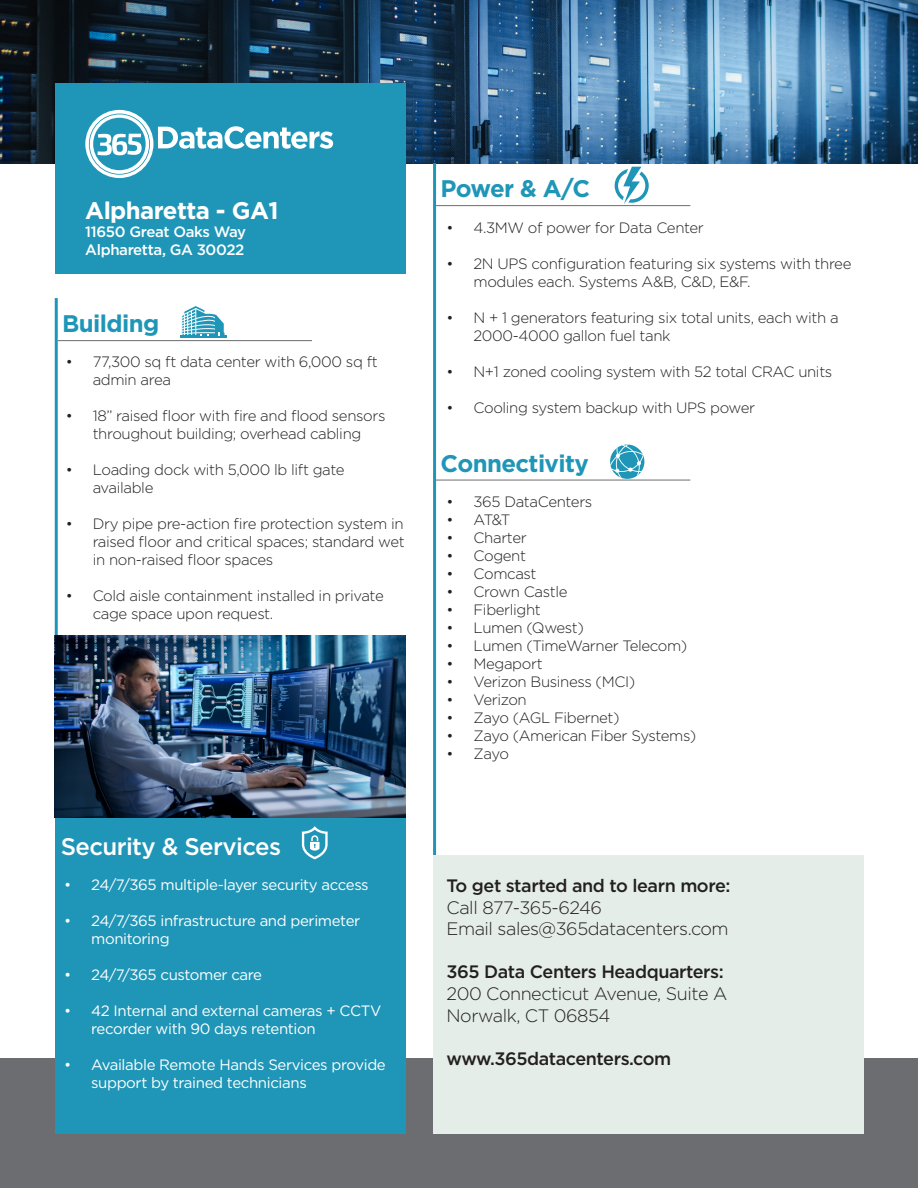
<style>
.page{position:relative;width:918px;height:1188px;background:#fff}
.page>*{position:absolute;margin:0;border:0;box-sizing:border-box;transform-origin:0 0}
.t1{font:700 24px "Gotham";letter-spacing:-.025em;color:#1f96b7}
.t2{font:500 24px "Gotham";letter-spacing:-.025em;color:#fff}
.t3{font:700 24px "Gotham";letter-spacing:-.025em;color:#fff}
.t4{font:300 18px "Gotham";letter-spacing:-.025em;color:#231f20}
.t5{font:500 18px "Gotham";letter-spacing:-.025em;color:#231f20}
.t6{font:300 15px/18px "Gotham";letter-spacing:-.025em;color:#231f20}
.t7{font:15px/18px "Gotham";letter-spacing:-.025em;color:#fff}
.t8{font:500 15px "Gotham";letter-spacing:-.025em;color:#fff}
</style>
<div class="page">
<img style="left:0;top:0;width:918px;height:163px">
<div style="left:55px;top:83px;width:350px;height:190px;background:#1f96b7"></div>
<div style="left:0;top:1058px;width:918px;height:130px;background:#6c6d70"></div>
<svg style="left:85px;top:110px;width:248px;height:68px"></svg>
<hr style="left:55px;top:300px;width:3px;height:417px;background:#1f96b7">
<hr style="left:433px;top:165px;width:3px;height:689px;background:#1f96b7">
<hr style="left:58px;top:340px;width:254px;height:1px;background:#6c6d70">
<hr style="left:436px;top:205px;width:254px;height:1px;background:#6c6d70">
<hr style="left:436px;top:480px;width:254px;height:1px;background:#6c6d70">
<div style="left:55px;top:770px;width:350px;height:364px;background:#1f96b7"></div>
<img style="left:55px;top:635px;width:350px;height:182px">
<div style="left:433px;top:856px;width:431px;height:278px;background:#e4ede8"></div>
<hr style="left:181px;top:336px;width:46px;height:2px;background:#1f96b7">
<svg style="left:180px;top:306px;width:45px;height:32px"></svg>
<svg style="left:615px;top:167px;width:34px;height:37px"></svg>
<svg style="left:610px;top:445px;width:34px;height:34px"></svg>
<svg style="left:610px;top:445px;width:33px;height:33px"></svg>
<svg style="left:302px;top:826px;width:26px;height:33px"></svg>
<p class="t3" style="left:85px;top:195px;width:195px">Alpharetta - GA1</p>
<p class="t8" style="left:85px;top:222px;width:162px">11650 Great Oaks Way</p>
<p class="t8" style="left:85px;top:240px;width:161px">Alpharetta, GA 30022</p>
<p class="t1" style="left:62px;top:308px;width:99px">Building</p>
<p class="t6" style="left:93px;top:352px;width:287px;text-indent:-27px">• 77,300 sq ft data center with 6,000 sq ft admin area</p>
<p class="t6" style="left:66px;top:406px;width:321px;text-align:center">• 18” raised floor with fire and flood sensors throughout building; overhead cabling</p>
<p class="t6" style="left:93px;top:460px;width:253px;text-indent:-27px">• Loading dock with 5,000 lb lift gate available</p>
<p class="t6" style="left:93px;top:514px;width:314px;text-align:justify;text-indent:-27px">• Dry pipe pre-action fire protection system in raised floor and critical spaces; standard wet in non-raised floor spaces</p>
<p class="t6" style="left:93px;top:586px;width:293px;text-indent:-27px">• Cold aisle containment installed in private cage space upon request.</p>
<p class="t2" style="left:61px;top:831px;width:222px">Security &amp; Services</p>
<p class="t7" style="left:64px;top:875px;width:306px">• 24/7/365 multiple-layer security access</p>
<p class="t7" style="left:91px;top:911px;width:271px;text-indent:-27px">• 24/7/365 infrastructure and perimeter monitoring</p>
<p class="t7" style="left:64px;top:965px;width:199px">• 24/7/365 customer care</p>
<p class="t7" style="left:91px;top:1001px;width:292px;text-indent:-27px">• 42 Internal and external cameras + CCTV recorder with 90 days retention</p>
<p class="t7" style="left:91px;top:1055px;width:296px;text-indent:-27px">• Available Remote Hands Services provide support by trained technicians</p>
<p class="t1" style="left:441px;top:173px;width:151px">Power &amp; A/C</p>
<p class="t6" style="left:447px;top:218px;width:259px">• 4.3MW of power for Data Center</p>
<p class="t6" style="left:474px;top:254px;width:379px;text-indent:-27px">• 2N UPS configuration featuring six systems with three modules each. Systems A&amp;B, C&amp;D, E&amp;F.</p>
<p class="t6" style="left:474px;top:308px;width:367px;text-indent:-27px">• N + 1 generators featuring six total units, each with a<br>2000-4000 gallon fuel tank</p>
<p class="t6" style="left:447px;top:362px;width:387px">• N+1 zoned cooling system with 52 total CRAC units</p>
<p class="t6" style="left:447px;top:398px;width:310px">• Cooling system backup with UPS power</p>
<p class="t1" style="left:441px;top:447px;width:150px">Connectivity</p>
<p class="t6" style="left:447px;top:492px;width:147px">• 365 DataCenters</p>
<p class="t6" style="left:447px;top:510px;width:65px">• AT&amp;T</p>
<p class="t6" style="left:447px;top:528px;width:82px">• Charter</p>
<p class="t6" style="left:447px;top:546px;width:81px">• Cogent</p>
<p class="t6" style="left:447px;top:564px;width:92px">• Comcast</p>
<p class="t6" style="left:447px;top:582px;width:123px">• Crown Castle</p>
<p class="t6" style="left:447px;top:600px;width:96px">• Fiberlight</p>
<p class="t6" style="left:447px;top:618px;width:139px">• Lumen (Qwest)</p>
<p class="t6" style="left:447px;top:636px;width:242px">• Lumen (TimeWarner Telecom)</p>
<p class="t6" style="left:447px;top:654px;width:98px">• Megaport</p>
<p class="t6" style="left:447px;top:672px;width:190px">• Verizon Business (MCI)</p>
<p class="t6" style="left:447px;top:690px;width:82px">• Verizon</p>
<p class="t6" style="left:447px;top:708px;width:175px">• Zayo (AGL Fibernet)</p>
<p class="t6" style="left:447px;top:726px;width:251px">• Zayo (American Fiber Systems)</p>
<p class="t6" style="left:447px;top:744px;width:64px">• Zayo</p>
<p class="t5" style="left:447px;top:874px;width:285px">To get started and to learn more:</p>
<p class="t4" style="left:447px;top:896px;width:157px">Call 877-365-6246</p>
<p class="t4" style="left:447px;top:918px;width:284px">Email sales@365datacenters.com</p>
<p class="t5" style="left:447px;top:960px;width:279px">365 Data Centers Headquarters:</p>
<p class="t4" style="left:447px;top:982px;width:282px">200 Connecticut Avenue, Suite A</p>
<p class="t4" style="left:447px;top:1004px;width:166px">Norwalk, CT 06854</p>
<p class="t5" style="left:447px;top:1047px;width:226px">www.365datacenters.com</p>
</div>
